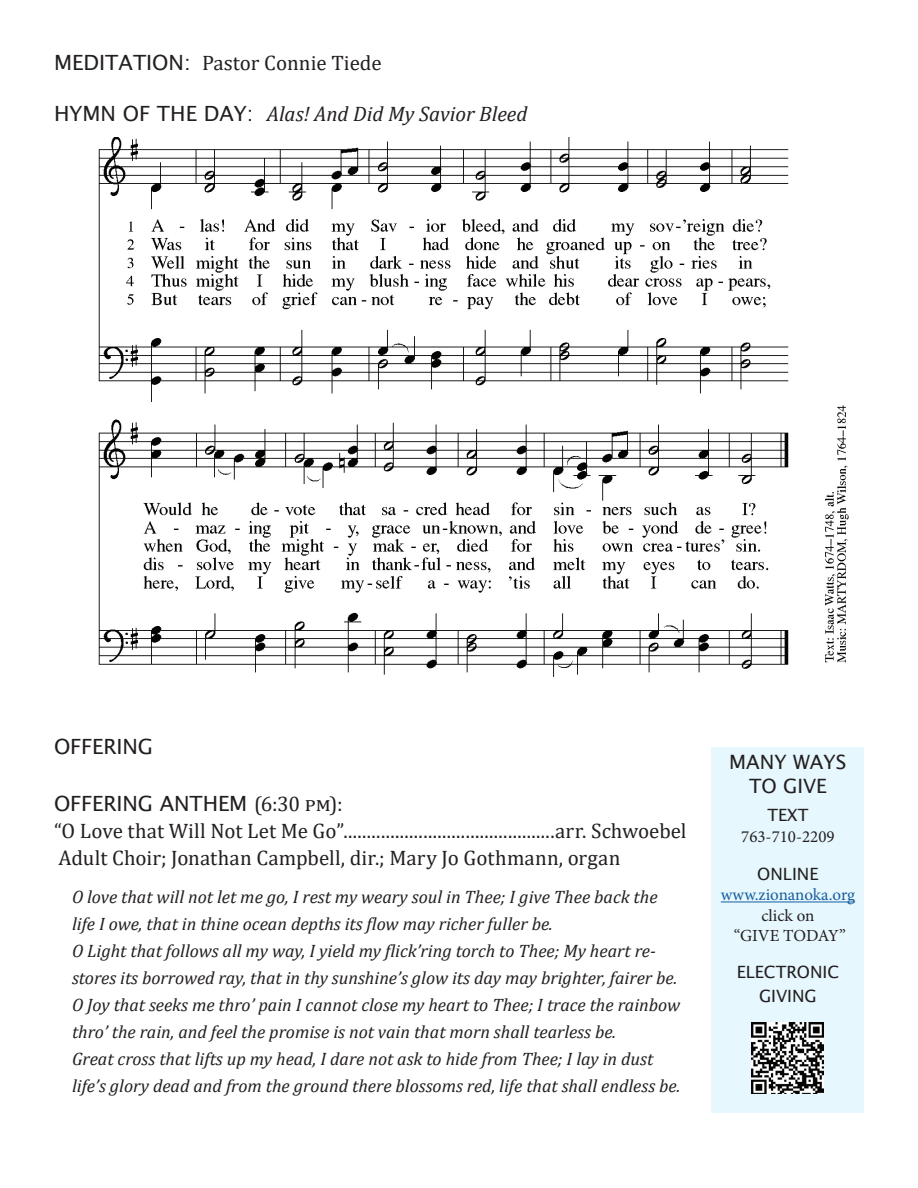
<style>
.page{position:relative;width:918px;height:1188px;background:#fff}
.page>*{position:absolute;margin:0;border:0;box-sizing:border-box;transform-origin:0 0}
.t1{font:21px/27px "Cambria";color:#231f20}
.t2{font:italic 21px "Cambria";color:#231f20}
.t3{font:21px "Lucida Sans";letter-spacing:-.01em;color:#231f20}
.t4{font:19.8px/23.7px "Lucida Sans";color:#231f20;text-align:center}
.t5{font:italic 18px/27px "Cambria";color:#231f20}
.t6{font:16.95px/20.2px "Minion Pro";color:#231f20;text-align:center}
.t7{font:16.95px/24.2px "Lucida Sans";color:#231f20;text-align:center}
.t8{font:16.95px "Minion Pro";letter-spacing:-.005em;color:#175d9e}
.s1{font-family:"Lucida Sans"}
.s2{font-family:"Lucida Sans";font-style:normal}
.s3{font-family:"Cambria"}
</style>
<div class="page">
<div style="left:712px;top:747px;width:152px;height:365px;background:#e6f7fd"></div>
<hr style="left:721px;top:902px;width:134px;height:1px;background:#175d9e">
<img style="left:752px;top:1022px;width:72px;height:72px">
<img style="left:98px;top:137px;width:691px;height:540px">
<img style="left:825px;top:405px;width:24px;height:258px">
<p class="t1" style="left:54px;top:50px;width:329px"><span class="s1">MEDITATION:</span> Pastor Connie Tiede</p>
<p class="t2" style="left:54px;top:99px;width:475px"><span class="s2">HYMN OF THE DAY:</span> Alas! And Did My Savior Bleed</p>
<p class="t3" style="left:54px;top:735px;width:101px">OFFERING</p>
<p class="t3" style="left:54px;top:792px;width:290px">OFFERING ANTHEM <span class="s3">(6:30 pm):</span></p>
<p class="t1" style="left:54px;top:818px;width:634px">“O Love that Will Not Let Me Go”.............................................arr. Schwoebel<br>Adult Choir; Jonathan Campbell, dir.; Mary Jo Gothmann, organ</p>
<p class="t5" style="left:72px;top:882px;width:610px">O love that will not let me go, I rest my weary soul in Thee; I give Thee back the life I owe, that in thine ocean depths its flow may richer fuller be.<br>O Light that follows all my way, I yield my flick’ring torch to Thee; My heart re&shy;stores its borrowed ray, that in thy sunshine’s glow its day may brighter, fairer be.<br>O Joy that seeks me thro’ pain I cannot close my heart to Thee; I trace the rainbow thro’ the rain, and feel the promise is not vain that morn shall tearless be.<br>Great cross that lifts up my head, I dare not ask to hide from Thee; I lay in dust life’s glory dead and from the ground there blossoms red, life that shall endless be.</p>
<p class="t4" style="left:729px;top:750px;width:119px">MANY WAYS<br>TO GIVE</p>
<p class="t7" style="left:767px;top:803px;width:43px">TEXT</p>
<p class="t6" style="left:741px;top:826px;width:95px">763-710-2209</p>
<p class="t7" style="left:757px;top:862px;width:63px">ONLINE</p>
<p class="t8" style="left:721px;top:884px;width:136px">www.zionanoka.org</p>
<p class="t6" style="left:734px;top:905px;width:113px">click on<br>“GIVE TODAY”</p>
<p class="t7" style="left:737px;top:959px;width:104px">ELECTRONIC<br>GIVING</p>
</div>
